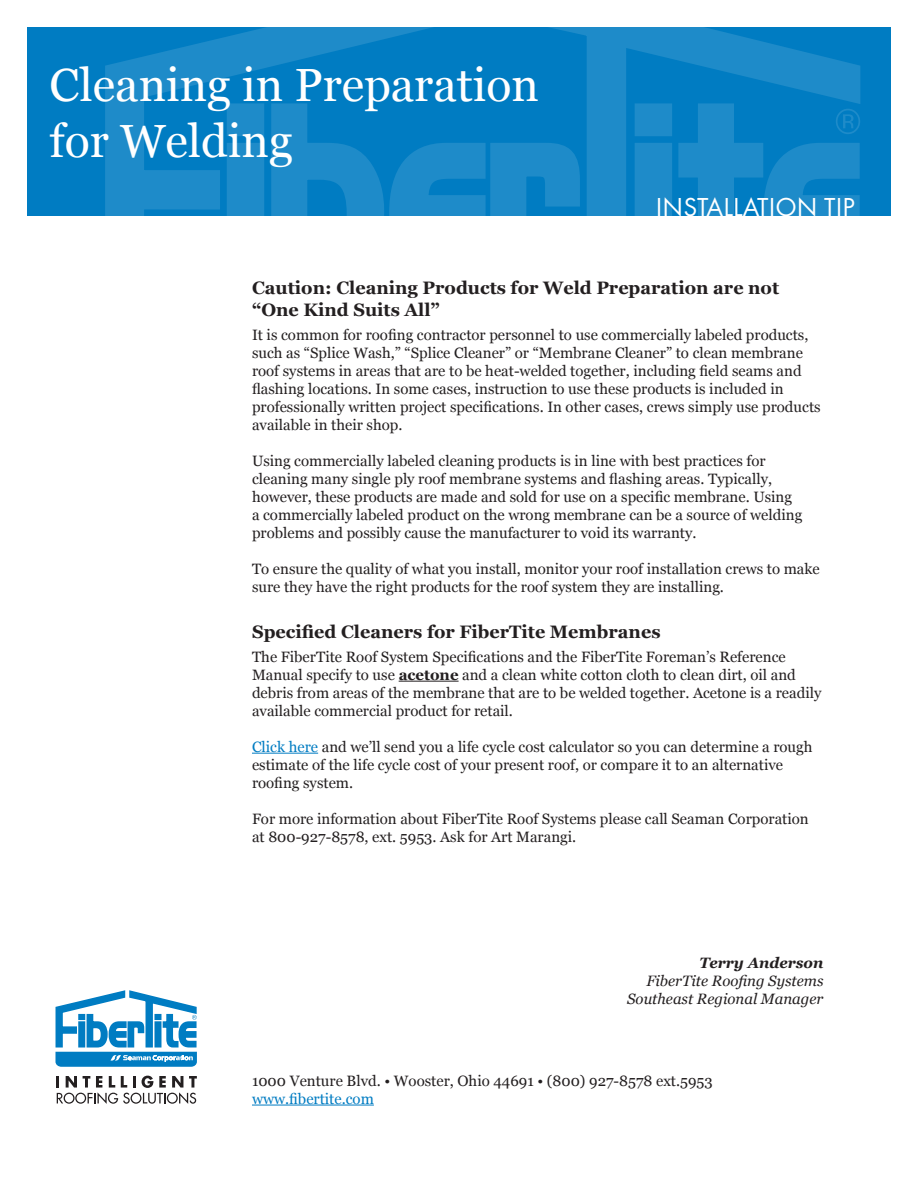
<style>
.page{position:relative;width:918px;height:1188px;background:#fff}
.page>*{position:absolute;margin:0;border:0;box-sizing:border-box;transform-origin:0 0}
.t1{font:46.5px/55.8px "Georgia";color:#fff}
.t2{font:27px "Futura";color:#fff}
.Heading_1{font:700 18px/22.5px "Georgia";color:#231f20}
.BODY{font:15px/18px "Georgia";color:#231f20}
.BODY-2{font:italic 15px "Georgia";color:#231f20}
.t3{font:15px "Georgia";color:#007cc2}
.BODY-3{font:italic 700 15px "Georgia";color:#231f20}
.s1{font-weight:700}
.s2{color:#007cc2}
</style>
<div class="page">
<svg style="left:56px;top:1076px;width:141px;height:28px"></svg>
<svg style="left:56px;top:990px;width:141px;height:77px"></svg>
<div style="left:27px;top:27px;width:864px;height:188px;background:#007cc2"></div>
<svg style="left:482px;top:143px;width:12px;height:73px"></svg>
<svg style="left:494px;top:27px;width:367px;height:189px"></svg>
<svg style="left:630px;top:99px;width:232px;height:117px"></svg>
<svg style="left:105px;top:27px;width:377px;height:189px"></svg>
<hr style="left:399px;top:681px;width:60px;height:1px;background:#231f20">
<hr style="left:252px;top:753px;width:66px;height:1px;background:#007cc2">
<hr style="left:252px;top:1105px;width:122px;height:1px;background:#007cc2">
<p class="t1" style="left:50px;top:58px;width:491px">Cleaning in Preparation for Welding</p>
<p class="t2" style="left:722px;top:191px;width:142px">WH TEPAPER</p>
<p class="t2" style="left:656px;top:191px;width:200px">INSTALLATION TIP</p>
<p class="Heading_1" style="left:252px;top:276px;width:529px">Caution: Cleaning Products for Weld Preparation are not “One Kind Suits All”</p>
<p class="BODY" style="left:252px;top:326px;width:570px">It is common for roofing contractor personnel to use commercially labeled products, such as “Splice Wash,” “Splice Cleaner” or “Membrane Cleaner” to clean membrane roof systems in areas that are to be heat-welded together, including field seams and flashing locations. In some cases, instruction to use these products is included in professionally written project specifications. In other cases, crews simply use products available in their shop.</p>
<p class="BODY" style="left:252px;top:452px;width:552px">Using commercially labeled cleaning products is in line with best practices for cleaning many single ply roof membrane systems and flashing areas. Typically, however, these products are made and sold for use on a specific membrane. Using a commercially labeled product on the wrong membrane can be a source of welding problems and possibly cause the manufacturer to void its warranty.</p>
<p class="BODY" style="left:252px;top:560px;width:569px">To ensure the quality of what you install, monitor your roof installation crews to make sure they have the right products for the roof system they are installing.</p>
<p class="Heading_1" style="left:252px;top:620px;width:410px">Specified Cleaners for FiberTite Membranes</p>
<p class="BODY" style="left:252px;top:648px;width:571px">The FiberTite Roof System Specifications and the FiberTite Foreman’s Reference Manual specify to use <span class="s1">acetone</span> and a clean white cotton cloth to clean dirt, oil and debris from areas of the membrane that are to be welded together. Acetone is a readily available commercial product for retail.</p>
<p class="BODY" style="left:252px;top:738px;width:562px"><span class="s2">Click here</span> and we’ll send you a life cycle cost calculator so you can determine a rough estimate of the life cycle cost of your present roof, or compare it to an alternative roofing system.</p>
<p class="BODY" style="left:252px;top:810px;width:558px">For more information about FiberTite Roof Systems please call Seaman Corporation at 800-927-8578, ext. 5953. Ask for Art Marangi.</p>
<p class="BODY-3" style="left:699px;top:953px;width:126px">Terry Anderson</p>
<p class="BODY-2" style="left:646px;top:971px;width:179px">FiberTite Roofing Systems</p>
<p class="BODY-2" style="left:627px;top:989px;width:198px">Southeast Regional Manager</p>
<p class="BODY" style="left:252px;top:1072px;width:462px">1000 Venture Blvd. • Wooster, Ohio 44691 • (800) 927-8578 ext.5953</p>
<p class="t3" style="left:252px;top:1089px;width:123px">www.fibertite.com</p>
</div>
